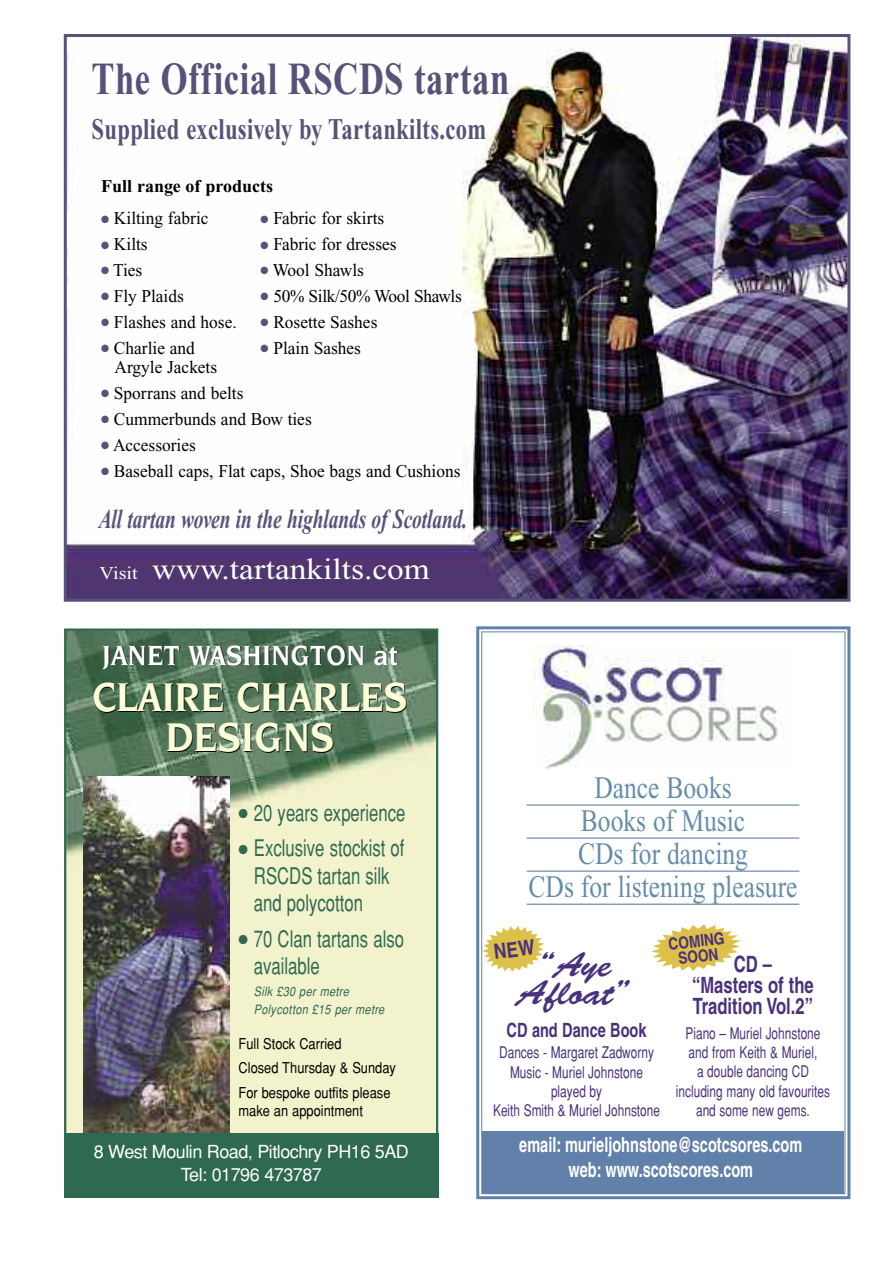
<style>
.page{position:relative;width:893px;height:1263px;background:#fff}
.page>*{position:absolute;margin:0;border:0;box-sizing:border-box;transform-origin:0 0}
.t1{font:700 45.9px "Times";letter-spacing:.015em;color:#555379;scale:.75 1}
.t2{font:700 43.5px/40.2px "Novarese";color:#fbffd7;text-align:center;scale:.9 1}
.t3{font:34.8px/28.5px "Brush Script";color:#49317c;text-align:center;scale:1.08 1}
.t4{font:31.2px/33px "Times";color:#658daa;text-align:center;scale:.82 1}
.t5{font:700 30.15px "Novarese";color:#fff;scale:.9 1}
.t6{font:700 30px "Times";letter-spacing:.015em;color:#555379;scale:.75 1}
.t7{font:30px "Times";color:#fff;scale:1.11 1}
.t8{font:italic 700 27.6px "Times";letter-spacing:-.005em;color:#555379;scale:.71 1}
.t9{font:22.95px/27.3px "Helvetica";color:#2f6951;scale:.73 1}
.t10{font:700 22.5px/21px "Helvetica";color:#49317c;text-align:center;scale:.74 1}
.t11{font:700 20.85px/25px "Helvetica";color:#fff;text-align:center;scale:.7 1}
.t12{font:700 19.65px "Helvetica";color:#49317c;scale:.74 1}
.t13{font:18px "Times";color:#000;scale:.96 1}
.t14{font:18px/22.5px "Helvetica";letter-spacing:-.03em;color:#fff;text-align:center}
.t15{font:18px "Times";letter-spacing:-.02em;color:#000;scale:.96 1}
.t16{font:700 18px "Times";color:#000}
.t17{font:700 16.5px/15px "Helvetica";color:#49317c;text-align:center;scale:.83 1}
.t18{font:16.05px/19.4px "Helvetica";color:#49317c;text-align:center;scale:.74 1}
.t19{font:15px/24.5px "Helvetica";color:#000;scale:.86 1}
.t20{font:italic 12.9px/17.7px "Helvetica";color:#2f6951;scale:.85 1}
.s1{color:#555379}
.s2{font-size:18px}
</style>
<div class="page">
<img style="left:67px;top:631px;width:368px;height:502px">
<img style="left:83px;top:777px;width:146px;height:356px">
<div style="left:64px;top:1133px;width:374px;height:65px;background:#2f6951"></div>
<div style="left:476px;top:626px;width:374px;height:573px;border:3px solid #6281aa"></div>
<img style="left:68px;top:38px;width:778px;height:560px">
<div style="left:64px;top:34px;width:786px;height:568px;border:3px solid #555379"></div>
<img style="left:534px;top:645px;width:244px;height:124px">
<hr style="left:527px;top:804px;width:272px;height:1px;background:#6281aa">
<hr style="left:527px;top:837px;width:272px;height:2px;background:#6281aa">
<hr style="left:527px;top:870px;width:272px;height:2px;background:#6281aa">
<hr style="left:527px;top:904px;width:272px;height:1px;background:#6281aa">
<div style="left:482px;top:1131px;width:362px;height:62px;background:#6281aa"></div>
<svg style="left:651px;top:924px;width:90px;height:47px"></svg>
<svg style="left:483px;top:926px;width:61px;height:46px"></svg>
<h1 class="t1" style="left:92px;top:64px;width:558px">The Official RSCDS tartan</h1>
<h3 class="t6" style="left:92px;top:119px;width:528px">Supplied exclusively by Tartankilts.com</h3>
<p class="t16" style="left:101px;top:180px;width:173px">Full range of products</p>
<p class="t13" style="left:101px;top:212px;width:113px"><span class="s1">●</span> Kilting fabric</p>
<p class="t13" style="left:261px;top:212px;width:130px"><span class="s1">●</span> Fabric for skirts</p>
<p class="t13" style="left:101px;top:237px;width:50px"><span class="s1">●</span> Kilts</p>
<p class="t13" style="left:261px;top:237px;width:143px"><span class="s1">●</span> Fabric for dresses</p>
<p class="t13" style="left:101px;top:263px;width:44px"><span class="s1">●</span> Ties</p>
<p class="t13" style="left:261px;top:263px;width:109px"><span class="s1">●</span> Wool Shawls</p>
<p class="t13" style="left:101px;top:289px;width:88px"><span class="s1">●</span> Fly Plaids</p>
<p class="t15" style="left:261px;top:289px;width:211px"><span class="s1">●</span> 50% Silk/50% Wool Shawls</p>
<p class="t13" style="left:101px;top:315px;width:143px"><span class="s1">●</span> Flashes and hose.</p>
<p class="t13" style="left:261px;top:315px;width:123px"><span class="s1">●</span> Rosette Sashes</p>
<p class="t13" style="left:101px;top:341px;width:99px"><span class="s1">●</span> Charlie and</p>
<p class="t13" style="left:261px;top:341px;width:106px"><span class="s1">●</span> Plain Sashes</p>
<p class="t13" style="left:115px;top:361px;width:108px">Argyle Jackets</p>
<p class="t13" style="left:101px;top:386px;width:150px"><span class="s1">●</span> Sporrans and belts</p>
<p class="t13" style="left:101px;top:412px;width:221px"><span class="s1">●</span> Cummerbunds and Bow ties</p>
<p class="t13" style="left:101px;top:438px;width:100px"><span class="s1">●</span> Accessories</p>
<p class="t13" style="left:101px;top:464px;width:376px"><span class="s1">●</span> Baseball caps, Flat caps, Shoe bags and Cushions</p>
<h3 class="t8" style="left:99px;top:510px;width:521px">All tartan woven in the highlands of Scotland.</h3>
<h3 class="t7" style="left:99px;top:559px;width:299px"><span class="s2">Visit</span> www.tartankilts.com</h3>
<h3 class="t5" style="left:102px;top:643px;width:330px">JANET WASHINGTON at</h3>
<h2 class="t2" style="left:92px;top:679px;width:352px">CLAIRE CHARLES<br>DESIGNS</h2>
<p class="t9" style="left:239px;top:799px;width:230px">● 20 years experience</p>
<p class="t9" style="left:254px;top:835px;width:208px;text-indent:-15px">● Exclusive stockist of<br>RSCDS tartan silk and polycotton</p>
<p class="t9" style="left:254px;top:925px;width:207px;text-indent:-15px">● 70 Clan tartans also available</p>
<p class="t20" style="left:254px;top:982px;width:157px">Silk £30 per metre<br>Polycotton £15 per metre</p>
<p class="t19" style="left:239px;top:1031px;width:185px">Full Stock Carried<br>Closed Thursday &amp; Sunday<br>For bespoke outfits please</p>
<p class="t19" style="left:239px;top:1098px;width:146px">make an appointment</p>
<p class="t14" style="left:94px;top:1141px;width:317px">8 West Moulin Road, Pitlochry PH16 5AD<br>Tel: 01796 473787</p>
<h3 class="t4" style="left:529px;top:774px;width:329px">Dance Books<br>Books of Music<br>CDs for dancing<br>CDs for listening pleasure</h3>
<p class="t17" style="left:668px;top:939px;width:69px;rotate:-7deg">COMING<br>SOON</p>
<h3 class="t3" style="left:517px;top:953px;width:107px">“Aye<br>Afloat”</h3>
<p class="t10" style="left:692px;top:956px;width:166px">CD –<br>“Masters of the<br>Tradition Vol.2”</p>
<p class="t18" style="left:676px;top:1024px;width:210px">Piano – Muriel Johnstone and from Keith &amp; Muriel,<br>a double dancing CD including many old favourites and some new gems.</p>
<p class="t11" style="left:519px;top:1134px;width:406px">email: murieljohnstone@scotcsores.com web: www.scotscores.com</p>
<p class="t12" style="left:507px;top:1023px;width:191px">CD and Dance Book</p>
<p class="t18" style="left:493px;top:1043px;width:227px">Dances - Margaret Zadworny<br>Music - Muriel Johnstone played by<br>Keith Smith &amp; Muriel Johnstone</p>
</div>
